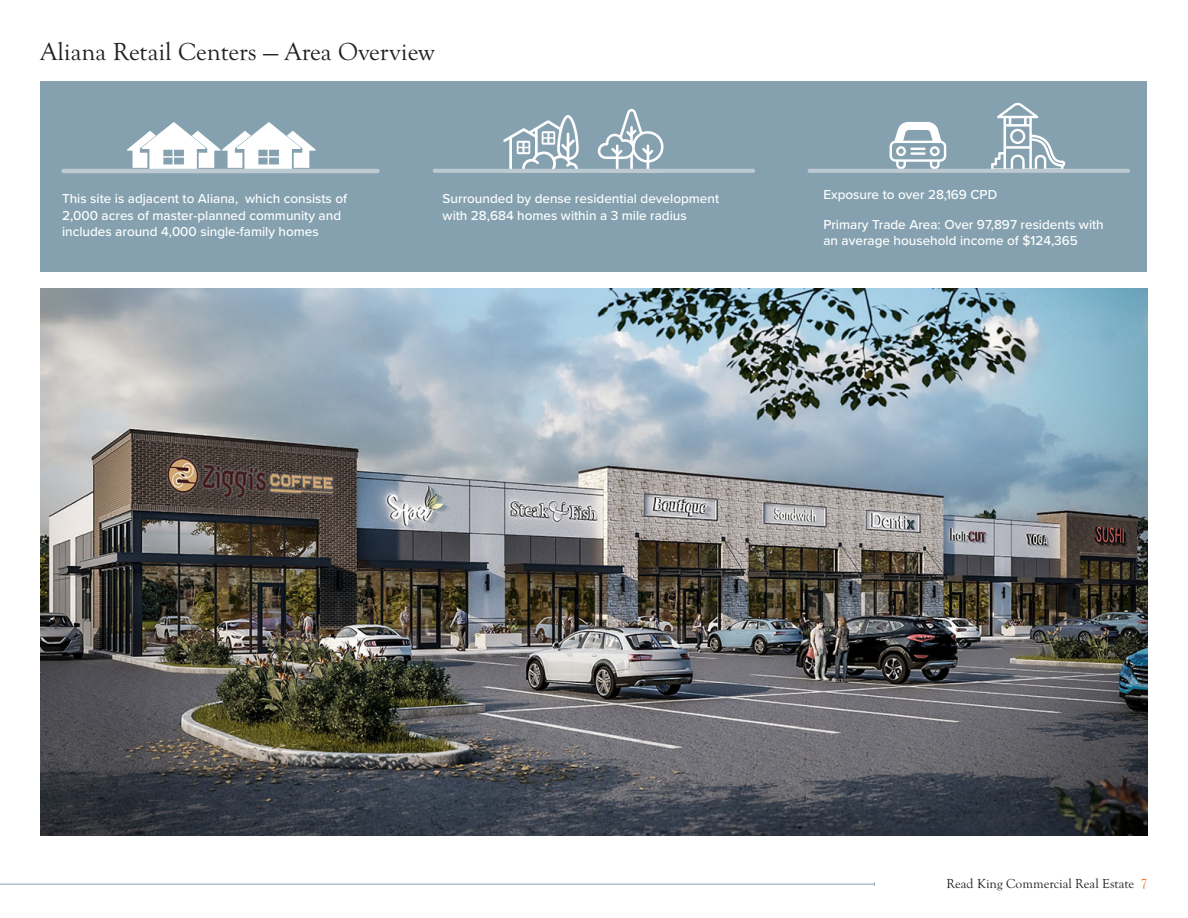
<style>
.page{position:relative;width:1188px;height:918px;background:#fff}
.page>*{position:absolute;margin:0;border:0;box-sizing:border-box;transform-origin:0 0}
.t1{font:25.5px "Goudy Old Sty";color:#231f20}
.Dev_History_text_-_Regular{font:500 13.5px/16.5px "Proxima Nova";color:#fff}
.t2{font:13.5px "Goudy Old Sty";color:#231f20}
.s1{color:#f27324}
</style>
<div class="page">
<div style="left:40px;top:81px;width:1108px;height:190px;background:#85a1b0"></div>
<img style="left:40px;top:288px;width:1108px;height:547px">
<hr style="left:0;top:884px;width:874px;height:1px;background:#85a1b0">
<svg style="left:890px;top:122px;width:56px;height:47px"></svg>
<svg style="left:991px;top:102px;width:75px;height:67px"></svg>
<hr style="left:810px;top:169px;width:318px;height:4px;background:#bdc9d1">
<svg style="left:503px;top:115px;width:78px;height:54px"></svg>
<svg style="left:597px;top:109px;width:68px;height:60px"></svg>
<hr style="left:435px;top:169px;width:318px;height:4px;background:#bdc9d1">
<svg style="left:127px;top:122px;width:189px;height:47px"></svg>
<hr style="left:64px;top:169px;width:314px;height:4px;background:#bdc9d1">
<p class="t1" style="left:40px;top:38px;width:396px">Aliana Retail Centers — Area Overview</p>
<p class="Dev_History_text_-_Regular" style="left:62px;top:190px;width:287px">This site is adjacent to Aliana, which consists of<br>2,000 acres of master-planned community and includes around 4,000 single-family homes</p>
<p class="Dev_History_text_-_Regular" style="left:443px;top:190px;width:278px">Surrounded by dense residential development with 28,684 homes within a 3 mile radius</p>
<p class="Dev_History_text_-_Regular" style="left:823px;top:186px;width:175px">Exposure to over 28,169 CPD</p>
<p class="Dev_History_text_-_Regular" style="left:823px;top:216px;width:282px">Primary Trade Area: Over 97,897 residents with an average household income of $124,365</p>
<p class="t2" style="left:947px;top:876px;width:202px">Read King Commercial Real Estate <span class="s1">7</span></p>
</div>
